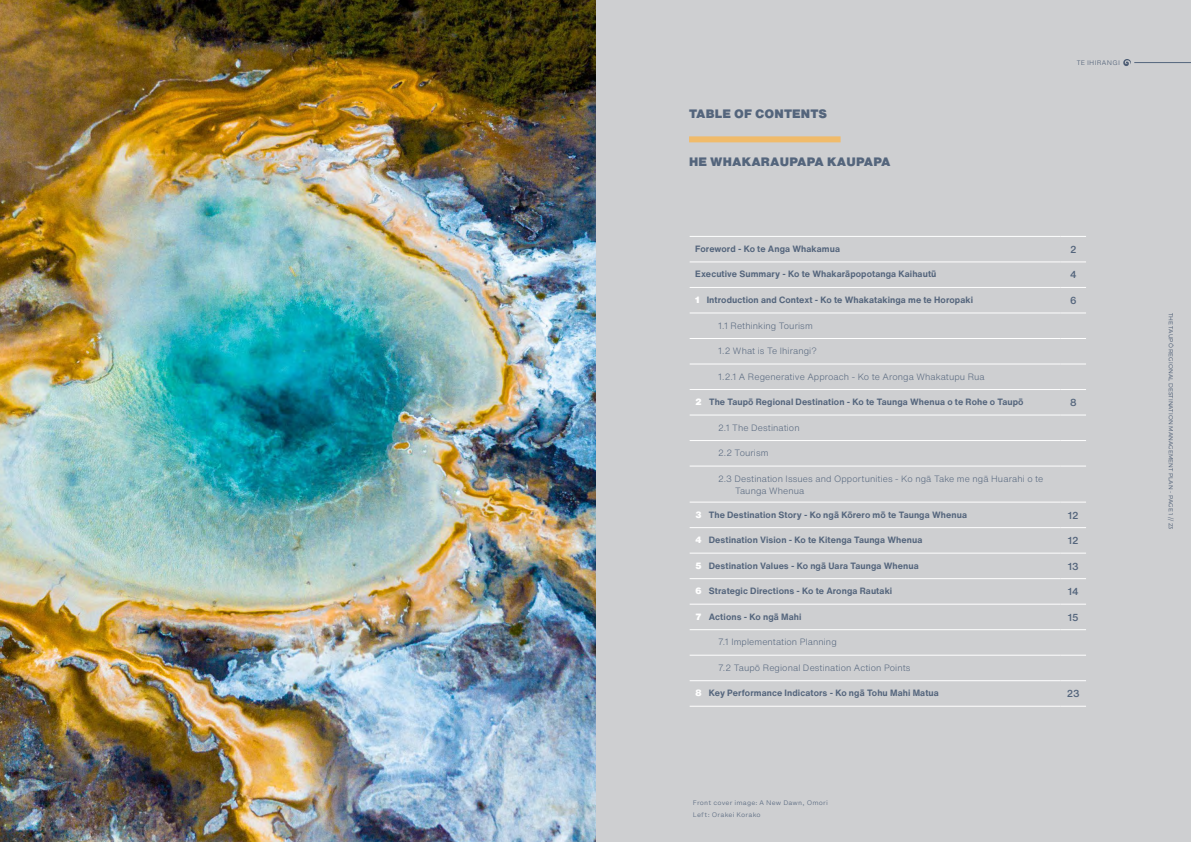
<style>
.page{position:relative;width:1191px;height:842px;background:#fff}
.page>*{position:absolute;margin:0;border:0;box-sizing:border-box;transform-origin:0 0}
.t1{font:900 12px "Helvetica Now Text";letter-spacing:.01em;color:#54657c}
.t2{font:500 10px "Helvetica Now Text";letter-spacing:-.015em;color:#54657c}
.t3{font:700 9px "Helvetica Now Text";letter-spacing:.01em;color:#54657c}
.t4{font:300 9px/12px "Helvetica Now Text";letter-spacing:.01em;color:#54657c}
.t5{font:300 6px "Montserrat";letter-spacing:.01em;color:#4e5e75}
.t6{font:300 6px/12px "Helvetica Now Micro";letter-spacing:.03em;color:#54657c}
.t7{font:300 6px "Helvetica Now Micro";letter-spacing:.035em;color:#4e5e75}
.s1{font-weight:900;color:#fff}
</style>
<div class="page">
<div style="left:595px;top:0;width:596px;height:842px;background:#cecfd1"></div>
<svg style="left:1123px;top:59px;width:8px;height:7px"></svg>
<img style="left:0;top:0;width:595px;height:842px">
<div style="left:689px;top:136px;width:151px;height:6px;background:#f0bb6b"></div>
<hr style="left:689px;top:236px;width:371px;height:1px;background:#fff">
<svg style="left:1060px;top:236px;width:26px;height:1px"></svg>
<hr style="left:689px;top:261px;width:371px;height:1px;background:#fff">
<svg style="left:1060px;top:261px;width:26px;height:1px"></svg>
<hr style="left:689px;top:287px;width:371px;height:1px;background:#fff">
<svg style="left:1060px;top:287px;width:26px;height:1px"></svg>
<hr style="left:689px;top:389px;width:371px;height:1px;background:#fff">
<svg style="left:1060px;top:389px;width:26px;height:1px"></svg>
<hr style="left:689px;top:502px;width:371px;height:1px;background:#fff">
<svg style="left:1060px;top:502px;width:26px;height:1px"></svg>
<hr style="left:689px;top:527px;width:371px;height:1px;background:#fff">
<svg style="left:1060px;top:527px;width:26px;height:1px"></svg>
<hr style="left:689px;top:553px;width:371px;height:1px;background:#fff">
<svg style="left:1060px;top:553px;width:26px;height:1px"></svg>
<hr style="left:689px;top:578px;width:371px;height:1px;background:#fff">
<svg style="left:1060px;top:578px;width:26px;height:1px"></svg>
<hr style="left:689px;top:604px;width:371px;height:1px;background:#fff">
<svg style="left:1060px;top:604px;width:26px;height:1px"></svg>
<hr style="left:689px;top:680px;width:371px;height:1px;background:#fff">
<svg style="left:1060px;top:680px;width:26px;height:1px"></svg>
<hr style="left:689px;top:706px;width:371px;height:1px;background:#fff">
<svg style="left:1060px;top:706px;width:26px;height:1px"></svg>
<hr style="left:689px;top:313px;width:371px;height:1px;background:#fff">
<svg style="left:1060px;top:313px;width:26px;height:1px"></svg>
<hr style="left:689px;top:338px;width:371px;height:1px;background:#fff">
<svg style="left:1060px;top:338px;width:26px;height:1px"></svg>
<hr style="left:689px;top:364px;width:371px;height:1px;background:#fff">
<svg style="left:1060px;top:364px;width:26px;height:1px"></svg>
<hr style="left:689px;top:415px;width:371px;height:1px;background:#fff">
<svg style="left:1060px;top:415px;width:26px;height:1px"></svg>
<hr style="left:689px;top:440px;width:371px;height:1px;background:#fff">
<svg style="left:1060px;top:440px;width:26px;height:1px"></svg>
<hr style="left:689px;top:629px;width:371px;height:1px;background:#fff">
<svg style="left:1060px;top:629px;width:26px;height:1px"></svg>
<hr style="left:689px;top:655px;width:371px;height:1px;background:#fff">
<svg style="left:1060px;top:655px;width:26px;height:1px"></svg>
<hr style="left:689px;top:466px;width:371px;height:1px;background:#fff">
<svg style="left:1060px;top:466px;width:26px;height:1px"></svg>
<hr style="left:1134px;top:62px;width:57px;height:1px;background:#54657c">
<h1 class="t1" style="left:689px;top:105px;width:140px">TABLE OF CONTENTS</h1>
<h1 class="t1" style="left:689px;top:153px;width:203px">HE WHAKARAUPAPA KAUPAPA</h1>
<p class="t7" style="left:1076px;top:58px;width:45px">TE IHIRANGI</p>
<p class="t3" style="left:695px;top:242px;width:146px">Foreword - Ko te Anga Whakamua</p>
<p class="t2" style="left:1070px;top:242px;width:8px">2</p>
<p class="t3" style="left:695px;top:267px;width:243px">Executive Summary - Ko te Whakarāpopotanga Kaihautū</p>
<p class="t2" style="left:1070px;top:267px;width:8px">4</p>
<p class="t3" style="left:695px;top:293px;width:279px"><span class="s1">1</span> Introduction and Context - Ko te Whakatakinga me te Horopaki</p>
<p class="t2" style="left:1070px;top:293px;width:8px">6</p>
<p class="t4" style="left:718px;top:319px;width:96px">1.1 Rethinking Tourism</p>
<p class="t4" style="left:718px;top:344px;width:100px">1.2 What is Te Ihirangi?</p>
<p class="t4" style="left:718px;top:370px;width:268px">1.2.1 A Regenerative Approach - Ko te Aronga Whakatupu Rua</p>
<p class="t3" style="left:695px;top:395px;width:330px"><span class="s1">2</span> The Taupō Regional Destination - Ko te Taunga Whenua o te Rohe o Taupō</p>
<p class="t2" style="left:1070px;top:395px;width:8px">8</p>
<p class="t4" style="left:718px;top:421px;width:83px">2.1 The Destination</p>
<p class="t4" style="left:718px;top:447px;width:52px">2.2 Tourism</p>
<p class="t4" style="left:735px;top:472px;width:310px;text-indent:-17px">2.3 Destination Issues and Opportunities - Ko ngā Take me ngā Huarahi o te<br>Taunga Whenua</p>
<p class="t3" style="left:695px;top:508px;width:273px"><span class="s1">3</span> The Destination Story - Ko ngā Kōrero mō te Taunga Whenua</p>
<p class="t2" style="left:1067px;top:507px;width:12px">12</p>
<p class="t3" style="left:695px;top:533px;width:229px"><span class="s1">4</span> Destination Vision - Ko te Kitenga Taunga Whenua</p>
<p class="t2" style="left:1067px;top:533px;width:12px">12</p>
<p class="t3" style="left:695px;top:559px;width:225px"><span class="s1">5</span> Destination Values - Ko ngā Uara Taunga Whenua</p>
<p class="t2" style="left:1067px;top:558px;width:12px">13</p>
<p class="t3" style="left:695px;top:584px;width:198px"><span class="s1">6</span> Strategic Directions - Ko te Aronga Rautaki</p>
<p class="t2" style="left:1068px;top:584px;width:12px">14</p>
<p class="t3" style="left:695px;top:610px;width:108px"><span class="s1">7</span> Actions - Ko ngā Mahi</p>
<p class="t2" style="left:1067px;top:609px;width:12px">15</p>
<p class="t4" style="left:718px;top:636px;width:120px">7.1 Implementation Planning</p>
<p class="t4" style="left:718px;top:661px;width:194px">7.2 Taupō Regional Destination Action Points</p>
<p class="t3" style="left:695px;top:686px;width:245px"><span class="s1">8</span> Key Performance Indicators - Ko ngā Tohu Mahi Matua</p>
<p class="t2" style="left:1066px;top:686px;width:14px">23</p>
<p class="t6" style="left:693px;top:797px;width:137px">Front cover image: A New Dawn, Omori<br>Left: Orakei Korako</p>
<p class="t5" style="left:1174px;top:313px;width:218px;rotate:90deg">THE TAUPŌ REGIONAL DESTINATION MANAGEMENT PLAN - PAGE 1 // 23</p>
</div>
